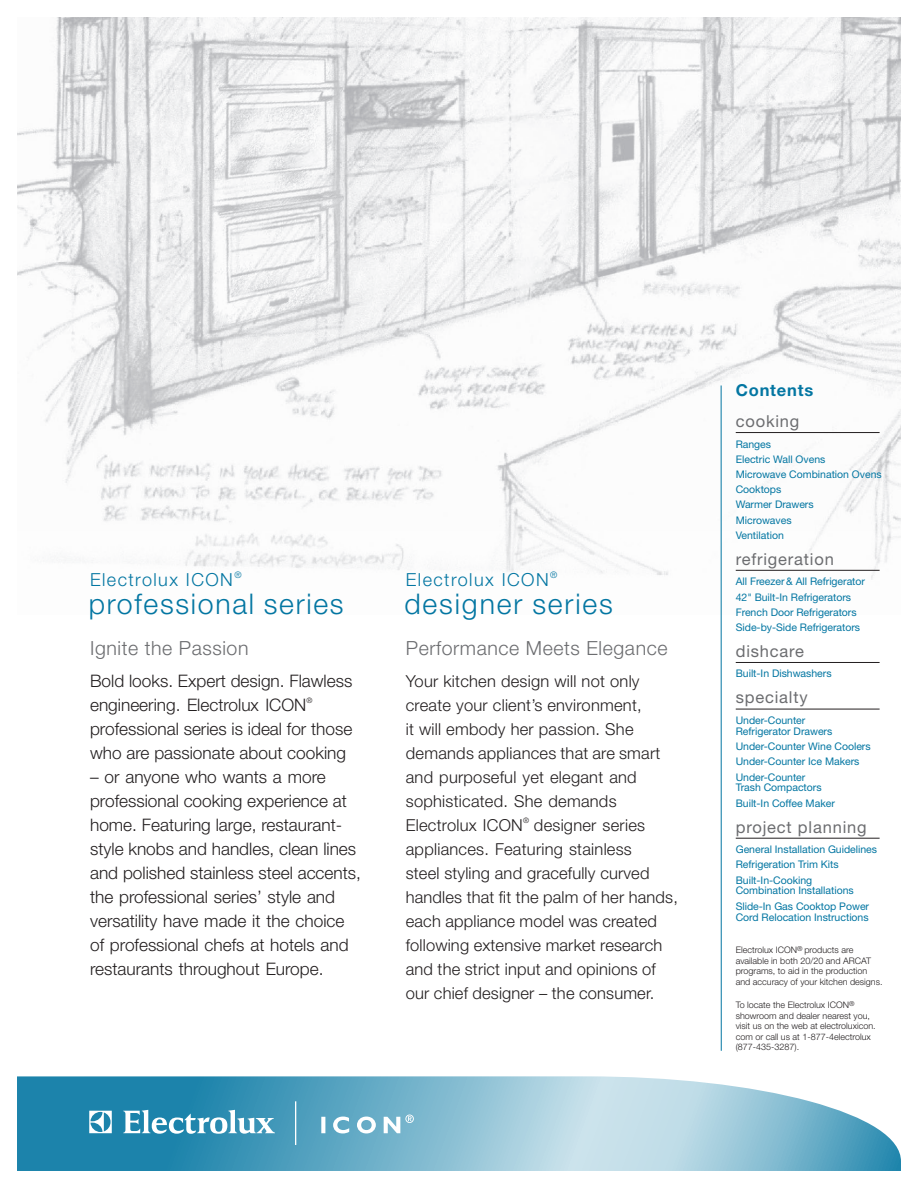
<style>
.page{position:relative;width:918px;height:1188px;background:#fff}
.page>*{position:absolute;margin:0;border:0;box-sizing:border-box;transform-origin:0 0}
.t1{font:300 28.5px "Helvetica Neue";letter-spacing:.06em;color:#0376a2}
.t2{font:300 19.5px "Helvetica Neue";letter-spacing:.03em;color:#6c6d70}
.t3{font:300 18px "Helvetica Neue";letter-spacing:.08em;color:#0376a2}
.t4{font:300 17.25px/24px "Helvetica Neue";color:#231f20}
.t5{font:300 16.5px/24px "Helvetica Neue";letter-spacing:.015em;color:#231f20}
.t6{font:16.5px "Helvetica Neue";letter-spacing:.05em;color:#6c6d70}
.t7{font:700 16.5px "Helvetica Neue";letter-spacing:.05em;color:#0376a2}
.t8{font:10.5px/15.1px "Helvetica Neue";letter-spacing:-.005em;color:#0376a2}
.t9{font:300 9px/10.5px "Helvetica Neue";color:#231f20}
.t10{font:300 7.5px "Helvetica Neue";color:#231f20}
</style>
<div class="page">
<svg style="left:17px;top:1076px;width:884px;height:95px;background:#81bad0"></svg>
<svg style="left:89px;top:1101px;width:325px;height:44px;background:#5ca6c2"></svg>
<img style="left:17px;top:17px;width:884px;height:598px">
<hr style="left:736px;top:432px;width:144px;height:1px;background:#231f20">
<hr style="left:736px;top:570px;width:144px;height:1px;background:#231f20">
<hr style="left:736px;top:662px;width:144px;height:1px;background:#231f20">
<hr style="left:736px;top:709px;width:144px;height:1px;background:#231f20">
<hr style="left:736px;top:838px;width:144px;height:1px;background:#231f20">
<hr style="left:721px;top:386px;width:1px;height:665px;background:#0376a2">
<h3 class="t3" style="left:90px;top:568px;width:153px">Electrolux ICON<sup>®</sup></h3>
<h1 class="t1" style="left:89px;top:587px;width:256px">professional series</h1>
<h2 class="t2" style="left:90px;top:636px;width:160px">Ignite the Passion</h2>
<h3 class="t4" style="left:90px;top:668px;width:264px">Bold looks. Expert design. Flawless engineering. Electrolux ICON</h3>
<p class="t10" style="left:306px;top:696px;width:7px">®</p>
<h3 class="t4" style="left:90px;top:716px;width:264px">professional series is ideal for those who are passionate about cooking</h3>
<p class="t4" style="left:90px;top:764px;width:272px">– or anyone who wants a more professional cooking experience at home. Featuring large, restaurant&shy;style knobs and handles, clean lines and polished stainless steel accents, the professional series’ style and versatility have made it the choice of professional chefs at hotels and restaurants throughout Europe.</p>
<h3 class="t3" style="left:406px;top:568px;width:153px">Electrolux ICON<sup>®</sup></h3>
<h1 class="t1" style="left:404px;top:587px;width:210px">designer series</h1>
<h2 class="t2" style="left:406px;top:636px;width:263px">Performance Meets Elegance</h2>
<h3 class="t5" style="left:406px;top:668px;width:256px">Your kitchen design will not only create your client’s environment,<br>it will embody her passion. She demands appliances that are smart and purposeful yet elegant and sophisticated. She demands<br>Electrolux ICON</h3>
<p class="t10" style="left:523px;top:816px;width:7px">®</p>
<p class="t5" style="left:406px;top:812px;width:274px;text-indent:128px">designer series appliances. Featuring stainless<br>steel styling and gracefully curved handles that fit the palm of her hands, each appliance model was created following extensive market research and the strict input and opinions of our chief designer – the consumer.</p>
<h3 class="t7" style="left:736px;top:380px;width:79px">Contents</h3>
<h3 class="t6" style="left:736px;top:411px;width:65px">cooking</h3>
<p class="t8" style="left:736px;top:436px;width:148px">Ranges<br>Electric Wall Ovens<br>Microwave Combination Ovens<br>Cooktops<br>Warmer Drawers<br>Microwaves<br>Ventilation</p>
<h3 class="t6" style="left:736px;top:549px;width:100px">refrigeration</h3>
<p class="t8" style="left:736px;top:574px;width:131px">All Freezer &amp; All Refrigerator<br>42" Built-In Refrigerators<br>French Door Refrigerators<br>Side-by-Side Refrigerators</p>
<h3 class="t6" style="left:736px;top:641px;width:70px">dishcare</h3>
<p class="t8" style="left:736px;top:666px;width:97px">Built-In Dishwashers</p>
<h3 class="t6" style="left:736px;top:688px;width:73px">specialty</h3>
<p class="t8" style="left:736px;top:715px;width:98px;line-height:10.9px">Under-Counter<br>Refrigerator Drawers</p>
<p class="t8" style="left:736px;top:739px;width:136px">Under-Counter Wine Coolers<br>Under-Counter Ice Makers<br>Under-Counter</p>
<p class="t8" style="left:736px;top:780px;width:101px">Trash Compactors<br>Built-In Coffee Maker</p>
<h3 class="t6" style="left:736px;top:817px;width:132px">project planning</h3>
<p class="t8" style="left:736px;top:842px;width:143px">General Installation Guidelines<br>Refrigeration Trim Kits<br>Built-In-Cooking</p>
<p class="t8" style="left:736px;top:883px;width:135px">Combination Installations<br>Slide-In Gas Cooktop Power</p>
<p class="t8" style="left:736px;top:909px;width:134px">Cord Relocation Instructions</p>
<p class="t9" style="left:736px;top:945px;width:148px">Electrolux ICON<sup>®</sup> products are available in both 20/20 and ARCAT programs, to aid in the production and accuracy of your kitchen designs.</p>
<p class="t9" style="left:736px;top:1000px;width:142px">To locate the Electrolux ICON<sup>® </sup>showroom and dealer nearest you, visit us on the web at electroluxicon. com or call us at 1-877-4electrolux (877-435-3287).</p>
</div>
